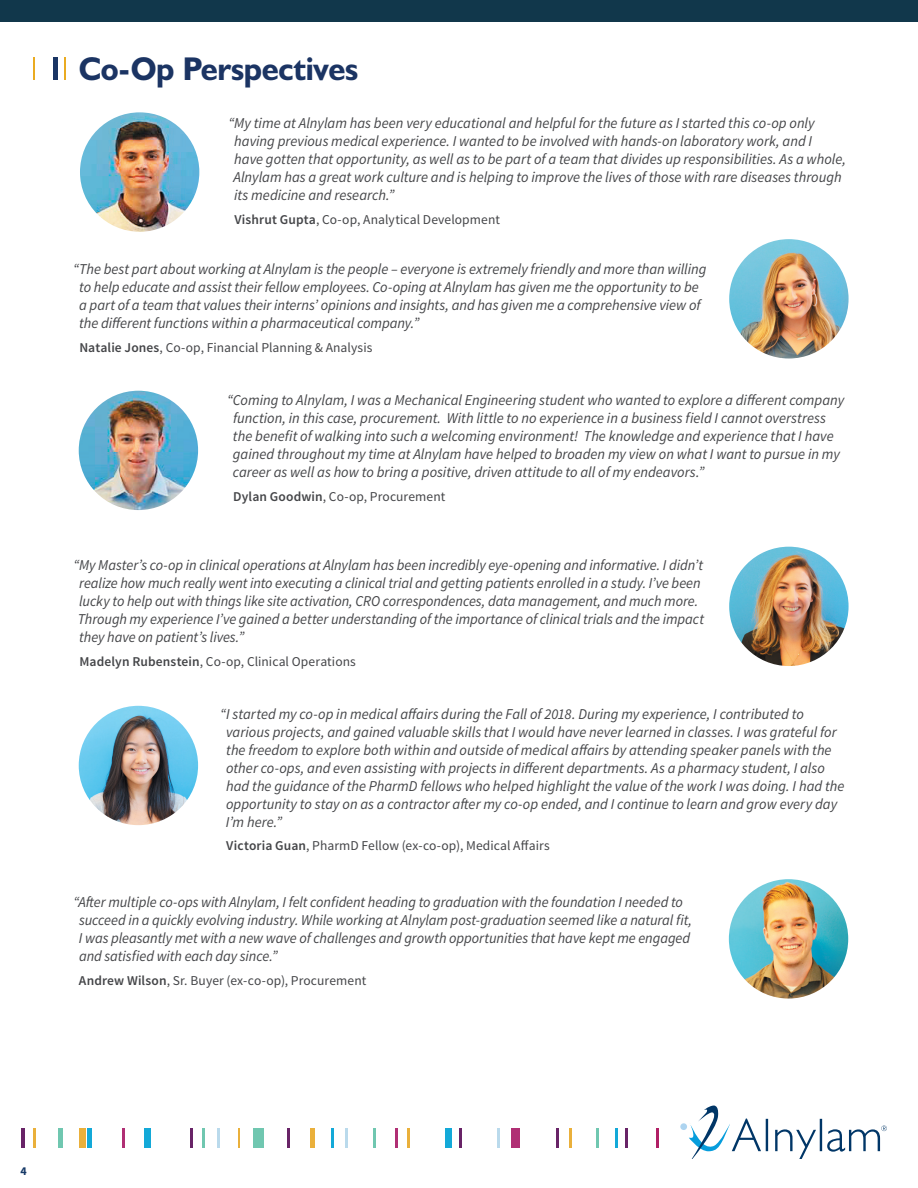
<style>
.page{position:relative;width:918px;height:1188px;background:#fff}
.page>*{position:absolute;margin:0;border:0;box-sizing:border-box;transform-origin:0 0}
.t1{font:700 33px "Humanist 521 BT";letter-spacing:-.01em;color:#1b3463}
.t2{font:italic 15px/18px "Source Sans Pro";color:#444548}
.t3{font:italic 15px/18px "Source Sans Pro";color:#444548;scale:.96 1}
.t4{font:13.5px "Source Sans Pro";letter-spacing:.005em;color:#444548}
.t5{font:700 12px "Source Sans Pro";color:#163967}
.s1{font-weight:600}
</style>
<div class="page">
<img style="left:80px;top:112px;width:119px;height:120px;border-radius:60px">
<img style="left:729px;top:239px;width:120px;height:120px;border-radius:60px">
<img style="left:79px;top:391px;width:119px;height:119px;border-radius:60px">
<img style="left:729px;top:547px;width:120px;height:119px;border-radius:60px">
<img style="left:79px;top:706px;width:119px;height:119px;border-radius:60px">
<img style="left:729px;top:879px;width:119px;height:120px;border-radius:60px">
<svg style="left:689px;top:1105px;width:198px;height:54px"></svg>
<div style="left:680px;top:1123px;width:7px;height:7px;background:#add4f0;border-radius:50%"></div>
<hr style="left:21px;top:1128px;width:3px;height:20px;background:#682367">
<hr style="left:33px;top:1128px;width:2px;height:20px;background:#eab03b">
<div style="left:58px;top:1128px;width:5px;height:20px;background:#70c7b0"></div>
<div style="left:79px;top:1128px;width:7px;height:20px;background:#eab03b"></div>
<hr style="left:87px;top:1128px;width:4px;height:20px;background:#13a9d8">
<hr style="left:122px;top:1128px;width:2px;height:20px;background:#b02f74">
<div style="left:145px;top:1128px;width:6px;height:20px;background:#13a9d8"></div>
<hr style="left:190px;top:1128px;width:2px;height:20px;background:#682367">
<hr style="left:202px;top:1128px;width:2px;height:20px;background:#70c7b0">
<hr style="left:218px;top:1128px;width:2px;height:20px;background:#badaec">
<svg style="left:239px;top:1128px;width:1px;height:20px"></svg>
<div style="left:253px;top:1128px;width:11px;height:20px;background:#70c7b0"></div>
<hr style="left:287px;top:1128px;width:3px;height:20px;background:#682367">
<div style="left:310px;top:1128px;width:5px;height:20px;background:#eab03b"></div>
<hr style="left:332px;top:1128px;width:2px;height:20px;background:#13a9d8">
<hr style="left:345px;top:1128px;width:2px;height:20px;background:#badaec">
<hr style="left:374px;top:1128px;width:2px;height:20px;background:#70c7b0">
<hr style="left:396px;top:1128px;width:2px;height:20px;background:#b02f74">
<hr style="left:407px;top:1128px;width:2px;height:20px;background:#eab03b">
<div style="left:445px;top:1128px;width:6px;height:20px;background:#13a9d8"></div>
<hr style="left:459px;top:1128px;width:2px;height:20px;background:#682367">
<hr style="left:497px;top:1128px;width:2px;height:20px;background:#badaec">
<div style="left:511px;top:1128px;width:9px;height:20px;background:#b02f74"></div>
<hr style="left:556px;top:1128px;width:3px;height:20px;background:#682367">
<hr style="left:569px;top:1128px;width:2px;height:20px;background:#eab03b">
<hr style="left:596px;top:1128px;width:3px;height:20px;background:#70c7b0">
<hr style="left:615px;top:1128px;width:3px;height:20px;background:#13a9d8">
<hr style="left:626px;top:1128px;width:2px;height:20px;background:#682367">
<hr style="left:656px;top:1128px;width:2px;height:20px;background:#b01f65">
<div style="left:0;top:0;width:918px;height:22px;background:#11374b"></div>
<hr style="left:53px;top:57px;width:4px;height:22px;background:#1a3564">
<hr style="left:33px;top:57px;width:2px;height:22px;background:#eaab21">
<svg style="left:64px;top:57px;width:1px;height:22px"></svg>
<h1 class="t1" style="left:79px;top:48px;width:281px">Co-Op Perspectives</h1>
<p class="t2" style="left:233px;top:114px;width:614px;text-indent:-5px">“My time at Alnylam has been very educational and helpful for the future as I started this co-op only having previous medical experience. I wanted to be involved with hands-on laboratory work, and I<br>have gotten that opportunity, as well as to be part of a team that divides up responsibilities. As a whole, Alnylam has a great work culture and is helping to improve the lives of those with rare diseases through its medicine and research.”</p>
<p class="t4" style="left:234px;top:211px;width:267px"><span class="s1">Vishrut Gupta</span>, Co-op, Analytical Development</p>
<p class="t2" style="left:79px;top:260px;width:629px;text-indent:-6px">“The best part about working at Alnylam is the people – everyone is extremely friendly and more than willing to help educate and assist their fellow employees. Co-oping at Alnylam has given me the opportunity to be a part of a team that values their interns’ opinions and insights, and has given me a comprehensive view of the different functions within a pharmaceutical company.”</p>
<p class="t4" style="left:79px;top:339px;width:294px"><span class="s1">Natalie Jones</span>, Co-op, Financial Planning &amp; Analysis</p>
<p class="t2" style="left:233px;top:391px;width:613px;text-indent:-6px">“Coming to Alnylam, I was a Mechanical Engineering student who wanted to explore a different company function, in this case, procurement. With little to no experience in a business field I cannot overstress the benefit of walking into such a welcoming environment! The knowledge and experience that I have gained throughout my time at Alnylam have helped to broaden my view on what I want to pursue in my career as well as how to bring a positive, driven attitude to all of my endeavors.”</p>
<p class="t4" style="left:233px;top:488px;width:214px"><span class="s1">Dylan Goodwin</span>, Co-op, Procurement</p>
<p class="t3" style="left:73px;top:556px;width:658px">“My Master’s co-op in clinical operations at Alnylam has been incredibly eye-opening and informative. I didn’t realize how much really went into executing a clinical trial and getting patients enrolled in a study. I’ve been lucky to help out with things like site activation, CRO correspondences, data management, and much more.<br>Through my experience I’ve gained a better understanding of the importance of clinical trials and the impact they have on patient’s lives.”</p>
<p class="t4" style="left:79px;top:653px;width:278px"><span class="s1">Madelyn Rubenstein</span>, Co-op, Clinical Operations</p>
<p class="t2" style="left:226px;top:705px;width:620px;text-indent:-6px">“I started my co-op in medical affairs during the Fall of 2018. During my experience, I contributed to various projects, and gained valuable skills that I would have never learned in classes. I was grateful for the freedom to explore both within and outside of medical affairs by attending speaker panels with the other co-ops, and even assisting with projects in different departments. As a pharmacy student, I also had the guidance of the PharmD fellows who helped highlight the value of the work I was doing. I had the opportunity to stay on as a contractor after my co-op ended, and I continue to learn and grow every day I’m here.”</p>
<p class="t4" style="left:226px;top:838px;width:325px"><span class="s1">Victoria Guan</span>, PharmD Fellow (ex-co-op), Medical Affairs</p>
<p class="t3" style="left:79px;top:893px;width:640px;text-indent:-6px">“After multiple co-ops with Alnylam, I felt confident heading to graduation with the foundation I needed to succeed in a quickly evolving industry. While working at Alnylam post-graduation seemed like a natural fit, I was pleasantly met with a new wave of challenges and growth opportunities that have kept me engaged and satisfied with each day since.”</p>
<p class="t4" style="left:79px;top:972px;width:289px"><span class="s1">Andrew Wilson</span>, Sr. Buyer (ex-co-op), Procurement</p>
<p class="t5" style="left:21px;top:1163px;width:8px">4</p>
</div>
